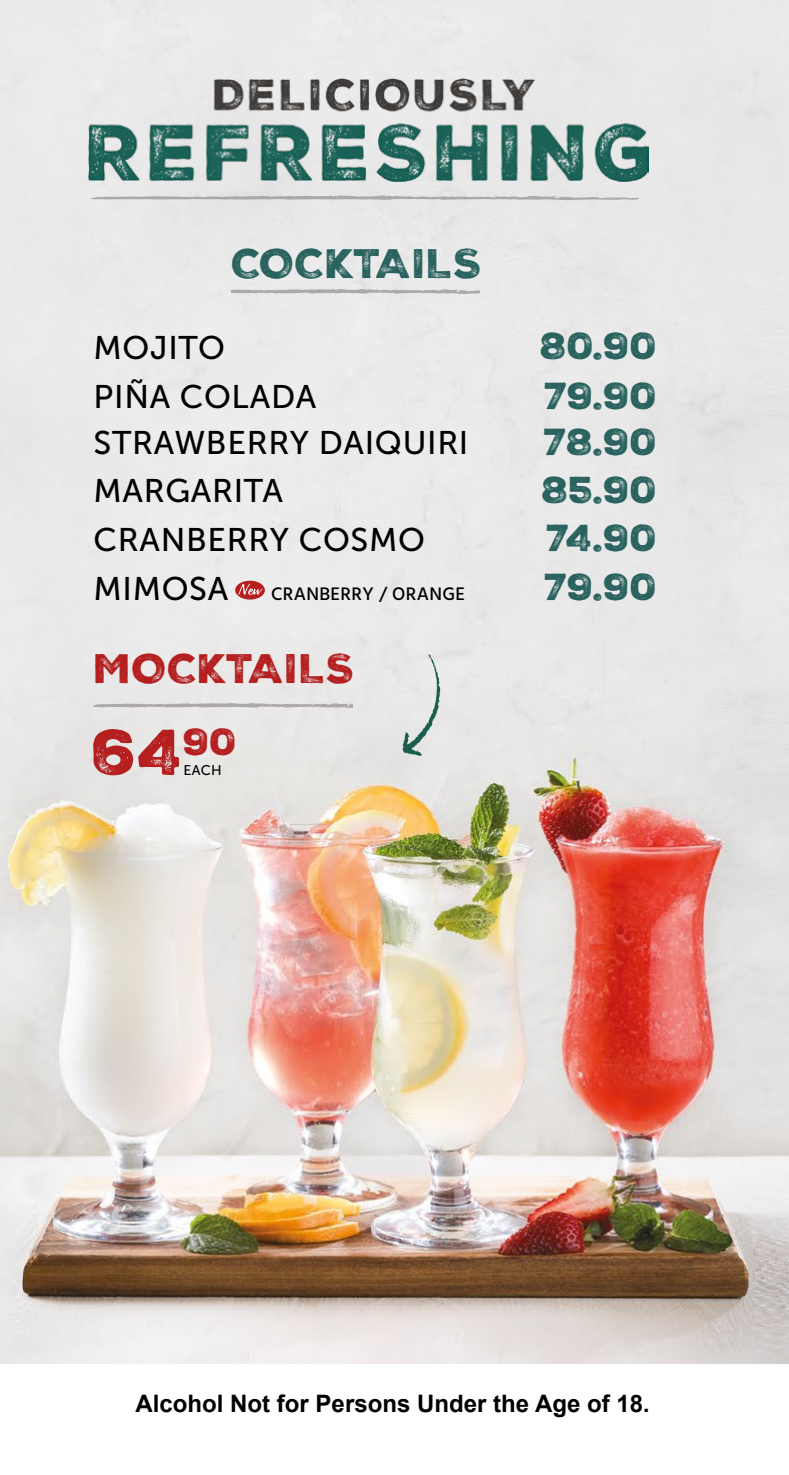
<style>
.page{position:relative;width:789px;height:1475px;background:#fff}
.page>*{position:absolute;margin:0;border:0;box-sizing:border-box;transform-origin:0 0}
.t1{font:62.4px "Nexa Rust Sans Black 02";color:#b51f1f}
.t2{font:40px "Nexa Rust Sans Black 02";letter-spacing:.01em;color:#29625e}
.t3{font:40px "Nexa Rust Sans Black 02";letter-spacing:.01em;color:#b51f1f}
.t4{font:36.4px/48px "Nexa Rust Sans Black 02";color:#29625e}
.t5{font:32.6px/47.4px "Museo Sans 500";letter-spacing:.02em;color:#000}
.t6{font:700 24px "Arial";color:#000}
.t7{font:500 18.6px "Hind";letter-spacing:.02em;color:#000}
.t8{font:14px "Museo Sans 500";color:#000}
.s1{font-size:23px}
</style>
<div class="page">
<img style="left:0;top:0;width:788px;height:1363px">
<img style="left:89px;top:79px;width:558px;height:102px">
<img style="left:92px;top:184px;width:545px;height:16px">
<img style="left:231px;top:288px;width:248px;height:5px">
<svg style="left:235px;top:580px;width:30px;height:19px"></svg>
<svg style="left:238px;top:583px;width:25px;height:12px"></svg>
<img style="left:94px;top:702px;width:258px;height:5px">
<svg style="left:402px;top:654px;width:38px;height:101px;background:#cdd6d3"></svg>
<p class="t2" style="left:232px;top:237px;width:252px">COCKTAILS</p>
<p class="t5" style="left:94px;top:324px;width:376px">MOJITO<br>PIÑA COLADA<br>STRAWBERRY DAIQUIRI</p>
<p class="t5" style="left:94px;top:467px;width:191px">MARGARITA</p>
<p class="t5" style="left:94px;top:516px;width:332px;line-height:48.2px">CRANBERRY COSMO<br>MIMOSA</p>
<p class="t7" style="left:271px;top:580px;width:195px">CRANBERRY / ORANGE</p>
<p class="t3" style="left:94px;top:641px;width:262px">MOCKTAILS</p>
<h1 class="t1" style="left:92px;top:709px;width:147px">64<sup>90</sup></h1>
<p class="t8" style="left:183px;top:762px;width:40px">EACH</p>
<p class="t4" style="left:539px;top:321px;width:119px;line-height:50.2px">80.90<br>79.90</p>
<p class="t4" style="left:541px;top:418px;width:117px;text-align:justify">78.90<br>85.90<br>74.90</p>
<p class="t4" style="left:544px;top:563px;width:114px">79.90</p>
<p class="t6" style="left:135px;top:1387px;width:515px">Alcohol Not for Persons Under the Age of 18<span class="s1">.</span></p>
</div>
